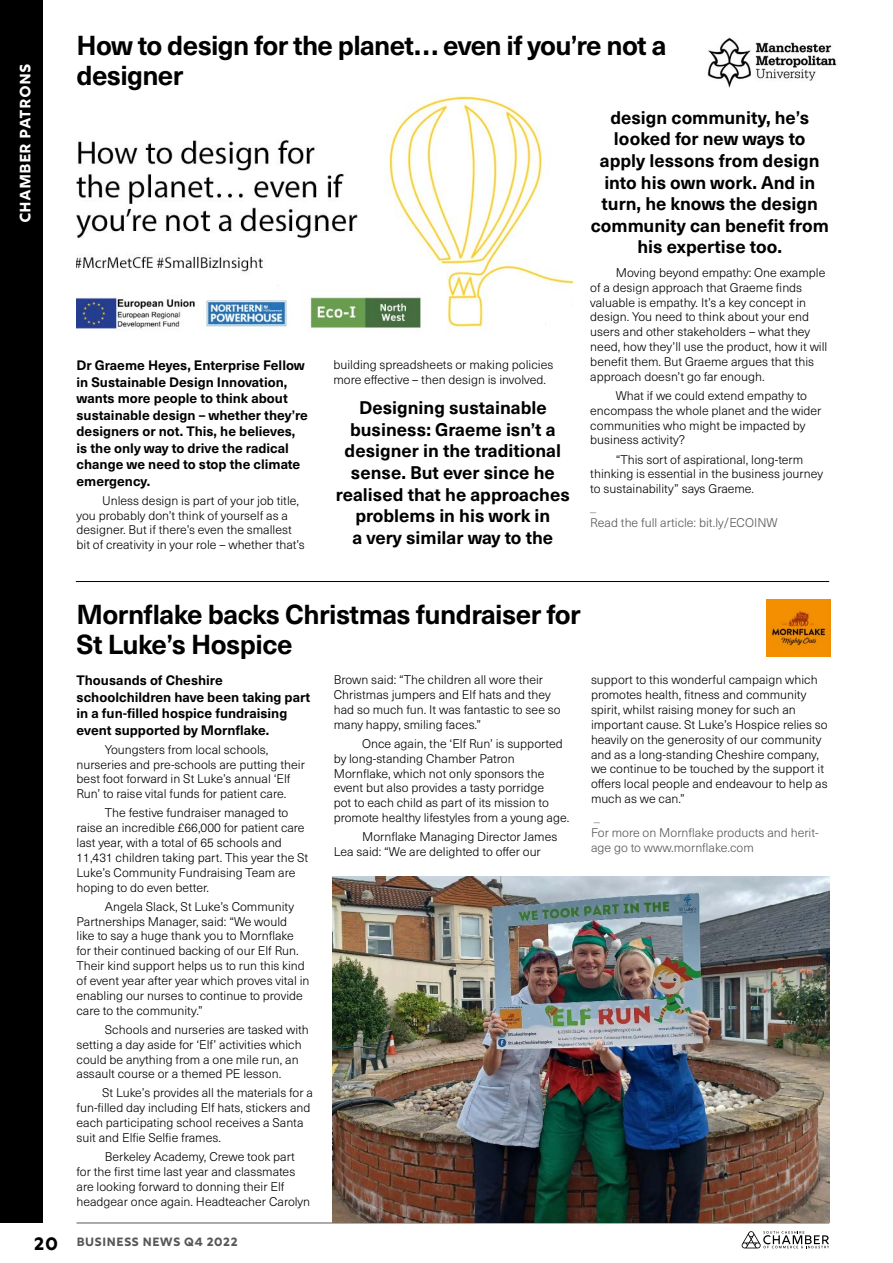
<style>
.page{position:relative;width:893px;height:1263px;background:#fff}
.page>*{position:absolute;margin:0;border:0;box-sizing:border-box;transform-origin:0 0}
.t1{font:700 27px/30px "Neue Haas Unica W1 G";letter-spacing:-.025em;color:#000}
.t2{font:700 18px/21.6px "Neue Haas Unica W1 G";color:#000;text-align:center}
.t3{font:15px "Rig Bold Face";color:#fff}
.t4{font:700 13.5px/16.5px "Neue Haas Unica W1 G";color:#000}
.t5{font:300 12.3px/14.9px "Neue Haas Unica W1 G";color:#000}
.t6{font:300 12.3px/14.9px "Neue Haas Unica W1 G";color:#575756}
.t7{font:12px "Rig Bold Face";color:#575756}
.s1{font-size:18px;color:#000}
</style>
<div class="page">
<svg style="left:742px;top:1231px;width:87px;height:17px"></svg>
<hr style="left:77px;top:1223px;width:752px;height:1px;background:#575756">
<div style="left:0;top:0;width:43px;height:1223px;background:#000"></div>
<img style="left:767px;top:599px;width:63px;height:58px">
<hr style="left:76px;top:581px;width:753px;height:1px;background:#000">
<img style="left:333px;top:876px;width:496px;height:346px">
<img style="left:77px;top:95px;width:495px;height:236px">
<img style="left:707px;top:37px;width:130px;height:51px">
<p class="t3" style="left:16px;top:223px;width:161px;rotate:-90deg">CHAMBER PATRONS</p>
<h1 class="t1" style="left:77px;top:28px;width:591px">How to design for the planet… even if you’re not a designer</h1>
<p class="t4" style="left:77px;top:356px;width:233px">Dr Graeme Heyes, Enterprise Fellow in Sustainable Design Innovation, wants more people to think about sustainable design – whether they’re designers or not. This, he believes, is the only way to drive the radical change we need to stop the climate emergency.</p>
<p class="t5" style="left:77px;top:492px;width:230px;text-indent:26px">Unless design is part of your job title, you probably don’t think of yourself as a designer. But if there’s even the smallest bit of creativity in your role – whether that’s</p>
<p class="t5" style="left:333px;top:357px;width:221px">building spreadsheets or making policies more effective – then design is involved.</p>
<h2 class="t2" style="left:336px;top:396px;width:235px">Designing sustainable business: Graeme isn’t a designer in the traditional sense. But ever since he realised that he approaches problems in his work in<br>a very similar way to the</h2>
<h2 class="t2" style="left:591px;top:105px;width:240px">design community, he’s looked for new ways to apply lessons from design into his own work. And in turn, he knows the design community can benefit from his expertise too.</h2>
<p class="t5" style="left:590px;top:264px;width:239px;text-indent:26px">Moving beyond empathy: One example of a design approach that Graeme finds valuable is empathy. It’s a key concept in design. You need to think about your end users and other stakeholders – what they need, how they’ll use the product, how it will benefit them. But Graeme argues that this approach doesn’t go far enough.</p>
<p class="t5" style="left:590px;top:387px;width:233px;text-indent:26px">What if we could extend empathy to encompass the whole planet and the wider communities who might be impacted by business activity?</p>
<p class="t5" style="left:590px;top:451px;width:234px;text-indent:26px">“This sort of aspirational, long-term thinking is essential in the business journey to sustainability” says Graeme.</p>
<p class="t6" style="left:590px;top:500px;width:189px">_<br>Read the full article: bit.ly/ECOINW</p>
<h1 class="t1" style="left:77px;top:598px;width:506px">Mornflake backs Christmas fundraiser for<br>St Luke’s Hospice</h1>
<p class="t4" style="left:77px;top:671px;width:235px">Thousands of Cheshire schoolchildren have been taking part in a fun-filled hospice fundraising event supported by Mornflake.</p>
<p class="t5" style="left:77px;top:741px;width:230px;text-indent:28px">Youngsters from local schools, nurseries and pre-schools are putting their best foot forward in St Luke’s annual ‘Elf Run’ to raise vital funds for patient care.</p>
<p class="t5" style="left:77px;top:805px;width:233px;text-indent:28px">The festive fundraiser managed to raise an incredible £66,000 for patient care last year, with a total of 65 schools and 11,431 children taking part. This year the St Luke’s Community Fundraising Team are hoping to do even better.</p>
<p class="t5" style="left:77px;top:898px;width:234px;text-indent:28px">Angela Slack, St Luke’s Community Partnerships Manager, said: “We would<br>like to say a huge thank you to Mornflake for their continued backing of our Elf Run.<br>Their kind support helps us to run this kind of event year after year which proves vital in enabling our nurses to continue to provide care to the community.”</p>
<p class="t5" style="left:77px;top:1021px;width:234px;text-indent:28px">Schools and nurseries are tasked with setting a day aside for ‘Elf’ activities which could be anything from a one mile run, an assault course or a themed PE lesson.</p>
<p class="t5" style="left:77px;top:1085px;width:238px;text-indent:26px">St Luke’s provides all the materials for a fun-filled day including Elf hats, stickers and each participating school receives a Santa suit and Elfie Selfie frames.</p>
<p class="t5" style="left:77px;top:1149px;width:235px;text-indent:28px">Berkeley Academy, Crewe took part for the first time last year and classmates are looking forward to donning their Elf headgear once again. Headteacher Carolyn</p>
<p class="t5" style="left:334px;top:672px;width:228px">Brown said: “The children all wore their Christmas jumpers and Elf hats and they had so much fun. It was fantastic to see so many happy, smiling faces.”</p>
<p class="t5" style="left:334px;top:735px;width:237px;text-indent:28px">Once again, the ‘Elf Run’ is supported by long-standing Chamber Patron Mornflake, which not only sponsors the event but also provides a tasty porridge<br>pot to each child as part of its mission to promote healthy lifestyles from a young age.</p>
<p class="t5" style="left:334px;top:829px;width:225px;text-indent:28px">Mornflake Managing Director James<br>Lea said: “We are delighted to offer our</p>
<p class="t5" style="left:591px;top:672px;width:238px">support to this wonderful campaign which promotes health, fitness and community spirit, whilst raising money for such an important cause. St Luke’s Hospice relies so heavily on the generosity of our community and as a long-standing Cheshire company, we continue to be touched by the support it offers local people and endeavour to help as much as we can.”</p>
<p class="t6" style="left:591px;top:810px;width:229px">_<br>For more on Mornflake products and herit&shy;age go to www.mornflake.com</p>
<p class="t7" style="left:34px;top:1234px;width:206px"><span class="s1">20</span> BUSINESS NEWS Q4 2022</p>
</div>
